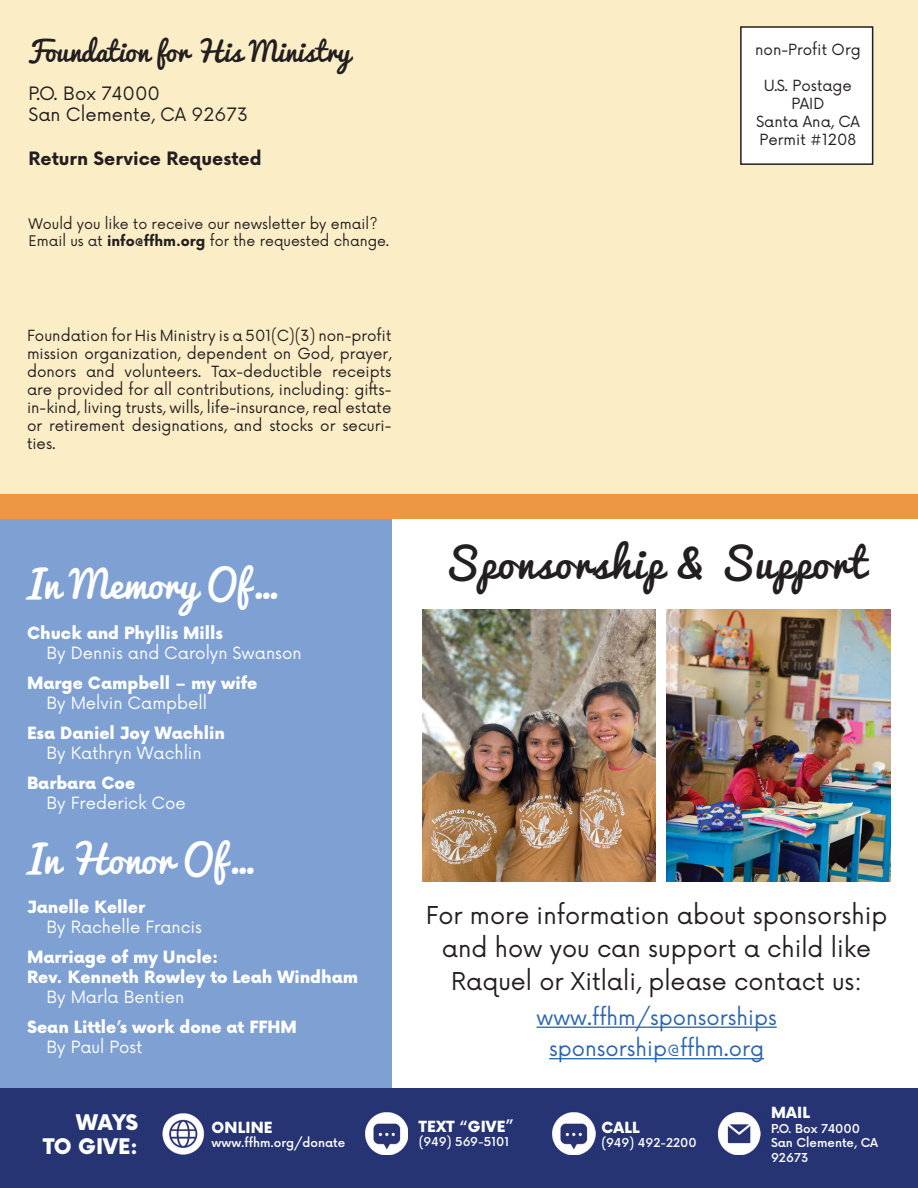
<style>
.page{position:relative;width:918px;height:1188px;background:#fff}
.page>*{position:absolute;margin:0;border:0;box-sizing:border-box;transform-origin:0 0}
.t1{font:40.5px "Pacifico";letter-spacing:.04em;color:#231f20}
.t2{font:37.5px "Pacifico";color:#fff}
.t3{font:27px "Pacifico";color:#231f20}
.t4{font:24px/33px "Now";color:#231f20;text-align:center}
.t5{font:21px/31.5px "Now";color:#2865b1;text-align:center}
.t6{font:900 21px/24px "Now";color:#fff;text-align:right}
.t7{font:18px/21.6px "Now";color:#231f20}
.t8{font:700 18px "Now";color:#231f20}
.t9{font:900 16.5px/19.8px "Now";color:#fff}
.t10{font:16.5px "Now";color:#fff}
.t11{font:15px/18px "Now";color:#231f20;text-align:justify}
.t12{font:900 15px "Now";letter-spacing:.01em;color:#fff}
.t13{font:14.25px/17.1px "Now";color:#231f20}
.t14{font:500 12px/14.4px "Now";color:#fff}
.s1{font-weight:700}
</style>
<div class="page">
<div style="left:0;top:506px;width:392px;height:584px;background:#7ea0d3"></div>
<div style="left:0;top:1088px;width:918px;height:100px;background:#263473"></div>
<div style="left:0;top:0;width:918px;height:494px;background:#fbeec7"></div>
<div style="left:741px;top:27px;width:132px;height:137px;background:#fff"></div>
<div style="left:740px;top:26px;width:133px;height:139px;border:2px solid #231f20"></div>
<div style="left:0;top:494px;width:918px;height:24px;background:#ed9644"></div>
<img style="left:162px;top:1113px;width:43px;height:42px">
<img style="left:365px;top:1112px;width:43px;height:43px">
<img style="left:552px;top:1112px;width:43px;height:43px">
<img style="left:718px;top:1112px;width:43px;height:43px">
<hr style="left:537px;top:1027px;width:240px;height:1px;background:#2865b1">
<hr style="left:549px;top:1058px;width:215px;height:1px;background:#2865b1">
<img style="left:422px;top:609px;width:234px;height:272px">
<img style="left:666px;top:609px;width:225px;height:272px">
<h3 class="t3" style="left:27px;top:37px;width:325px">Foundation for His Ministry</h3>
<p class="t7" style="left:28px;top:81px;width:221px">P.O. Box 74000<br>San Clemente, CA 92673</p>
<p class="t8" style="left:28px;top:145px;width:235px">Return Service Requested</p>
<p class="t13" style="left:28px;top:214px;width:362px">Would you like to receive our newsletter by email?<br>Email us at <span class="s1">info@ffhm.org</span> for the requested change.</p>
<p class="t11" style="left:27px;top:325px;width:366px">Foundation for His Ministry is a 501(C)(3) non-profit mission organization, dependent on God, prayer, donors and volunteers. Tax-deductible receipts are provided for all contributions, including: gifts&shy;in-kind, living trusts, wills, life-insurance, real estate or retirement designations, and stocks or securi&shy;ties.</p>
<p class="t11" style="left:755px;top:40px;width:107px">non-Profit Org</p>
<p class="t11" style="left:756px;top:76px;width:105px;text-align:center">U.S. Postage<br>PAID<br>Santa Ana, CA<br>Permit #1208</p>
<h2 class="t2" style="left:27px;top:564px;width:253px">In Memory Of…</h2>
<p class="t9" style="left:27px;top:623px;width:197px">Chuck and Phyllis Mills</p>
<p class="t10" style="left:46px;top:639px;width:257px">By Dennis and Carolyn Swanson</p>
<p class="t9" style="left:27px;top:673px;width:232px">Marge Campbell – my wife</p>
<p class="t10" style="left:46px;top:689px;width:162px">By Melvin Campbell</p>
<p class="t9" style="left:27px;top:723px;width:200px">Esa Daniel Joy Wachlin</p>
<p class="t10" style="left:46px;top:739px;width:157px">By Kathryn Wachlin</p>
<p class="t9" style="left:27px;top:773px;width:110px">Barbara Coe</p>
<p class="t10" style="left:46px;top:789px;width:141px">By Frederick Coe</p>
<h2 class="t2" style="left:27px;top:839px;width:229px">In Honor Of…</h2>
<p class="t9" style="left:27px;top:897px;width:120px">Janelle Keller</p>
<p class="t10" style="left:46px;top:914px;width:157px">By Rachelle Francis</p>
<p class="t9" style="left:27px;top:947px;width:333px">Marriage of my Uncle:<br>Rev. Kenneth Rowley to Leah Windham</p>
<p class="t10" style="left:46px;top:984px;width:139px">By Marla Bentien</p>
<p class="t9" style="left:27px;top:1017px;width:271px">Sean Little’s work done at FFHM</p>
<p class="t10" style="left:46px;top:1034px;width:97px">By Paul Post</p>
<h3 class="t6" style="left:43px;top:1110px;width:97px">WAYS<br>TO GIVE:</h3>
<p class="t12" style="left:212px;top:1116px;width:63px">ONLINE</p>
<p class="t14" style="left:212px;top:1135px;width:135px">www.ffhm.org/donate</p>
<h1 class="t1" style="left:444px;top:542px;width:423px">Sponsorship &amp; Support</h1>
<h3 class="t4" style="left:426px;top:897px;width:463px">For more information about sponsorship and how you can support a child like<br>Raquel or Xitlali, please contact us:</h3>
<h3 class="t5" style="left:537px;top:1000px;width:242px">www.ffhm/sponsorships sponsorship@ffhm.org</h3>
<p class="t12" style="left:419px;top:1115px;width:96px">TEXT “GIVE”</p>
<p class="t14" style="left:419px;top:1134px;width:92px">(949) 569-5101</p>
<p class="t12" style="left:602px;top:1116px;width:39px">CALL</p>
<p class="t14" style="left:602px;top:1135px;width:97px">(949) 492-2200</p>
<p class="t12" style="left:771px;top:1102px;width:40px">MAIL</p>
<p class="t14" style="left:771px;top:1120px;width:109px">P.O. Box 74000<br>San Clemente, CA<br>92673</p>
</div>
